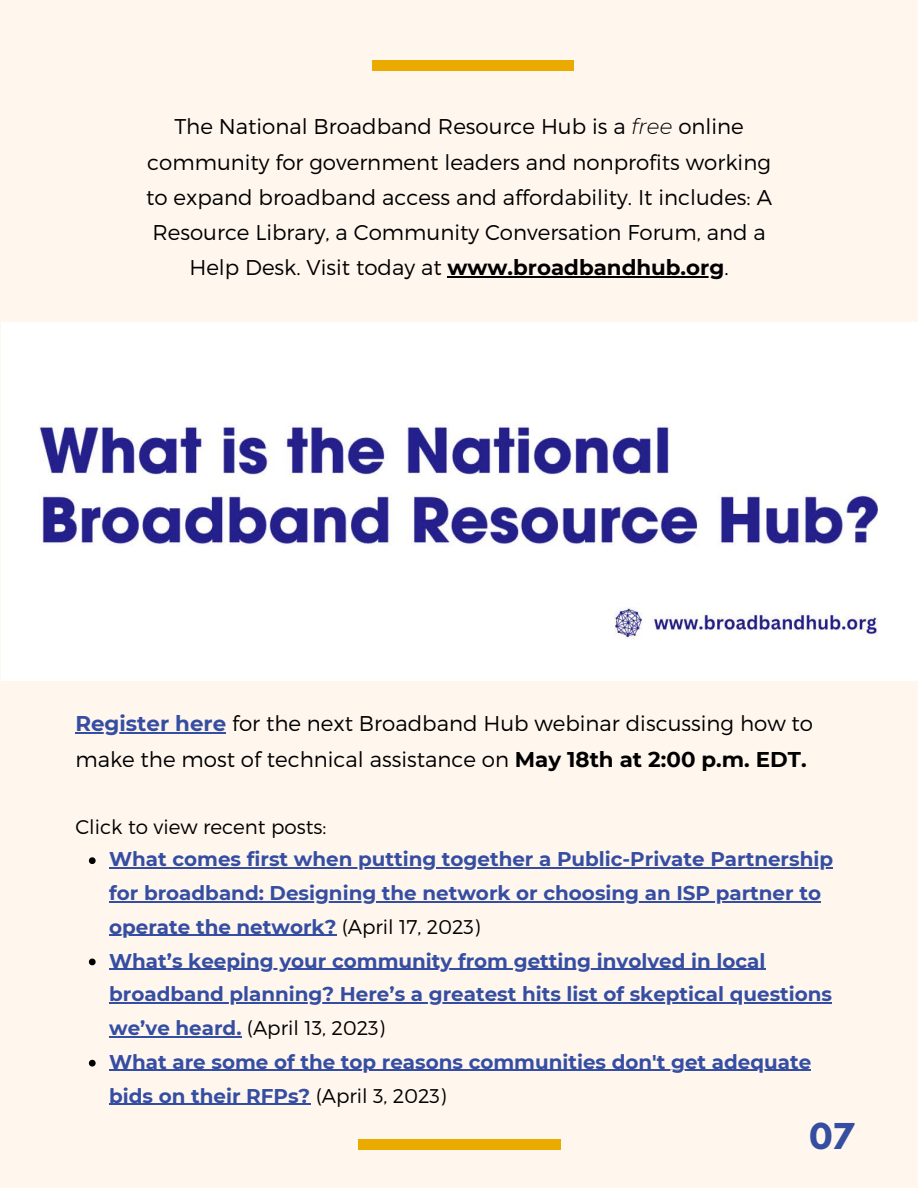
<style>
.page{position:relative;width:918px;height:1188px;background:#fff6ee}
.page>*{position:absolute;margin:0;border:0;box-sizing:border-box;transform-origin:0 0}
.t1{font:700 31.65px "League Spartan";color:#354ea1}
.t2{font:300 21.3px/35.1px "Montserrat";color:#000;text-align:center}
.t3{font:700 19.8px/33.8px "Montserrat";color:#354ea2}
.t4{font:300 19.8px "Montserrat";color:#000}
.s1{font-style:italic}
.s2{font-weight:700}
.s3{font-weight:700;color:#354ea1}
.s4{font-weight:300;color:#000}
</style>
<div class="page">
<img style="left:2px;top:322px;width:916px;height:358px">
<hr style="left:447px;top:276px;width:277px;height:1px;background:#000">
<div style="left:358px;top:1139px;width:202px;height:11px;background:#eaaa00"></div>
<div style="left:372px;top:60px;width:202px;height:11px;background:#eaaa00"></div>
<svg style="left:89px;top:857px;width:7px;height:7px"></svg>
<hr style="left:109px;top:867px;width:724px;height:2px;background:#354ea2">
<hr style="left:109px;top:901px;width:712px;height:1px;background:#354ea2">
<hr style="left:109px;top:935px;width:227px;height:1px;background:#354ea2">
<svg style="left:89px;top:959px;width:7px;height:6px"></svg>
<hr style="left:109px;top:969px;width:656px;height:1px;background:#354ea2">
<hr style="left:109px;top:1002px;width:723px;height:2px;background:#354ea2">
<hr style="left:109px;top:1036px;width:133px;height:1px;background:#354ea2">
<svg style="left:89px;top:1060px;width:7px;height:7px"></svg>
<hr style="left:109px;top:1070px;width:702px;height:1px;background:#354ea2">
<hr style="left:109px;top:1104px;width:201px;height:1px;background:#354ea2">
<hr style="left:75px;top:732px;width:151px;height:2px;background:#354ea1">
<p class="t2" style="left:146px;top:108px;width:627px">The National Broadband Resource Hub is a <span class="s1">free</span> online community for government leaders and nonprofits working to expand broadband access and affordability. It includes: A Resource Library, a Community Conversation Forum, and a Help Desk. Visit today at <span class="s2">www.broadbandhub.org</span>.</p>
<p class="t2" style="left:75px;top:705px;width:739px;line-height:36px;text-align:left"><span class="s3">Register here</span> for the next Broadband Hub webinar discussing how to make the most of technical assistance on <span class="s2">May 18th at 2:00 p.m. EDT.</span></p>
<p class="t4" style="left:75px;top:814px;width:253px">Click to view recent posts:</p>
<p class="t3" style="left:109px;top:842px;width:725px">What comes first when putting together a Public-Private Partnership for broadband: Designing the network or choosing an ISP partner to operate the network? <span class="s4">(April 17, 2023)<br></span>What’s keeping your community from getting involved in local broadband planning? Here’s a greatest hits list of skeptical questions we’ve heard. <span class="s4">(April 13, 2023)<br></span>What are some of the top reasons communities don't get adequate bids on their RFPs? <span class="s4">(April 3, 2023)</span></p>
<h1 class="t1" style="left:809px;top:1120px;width:46px">07</h1>
</div>
